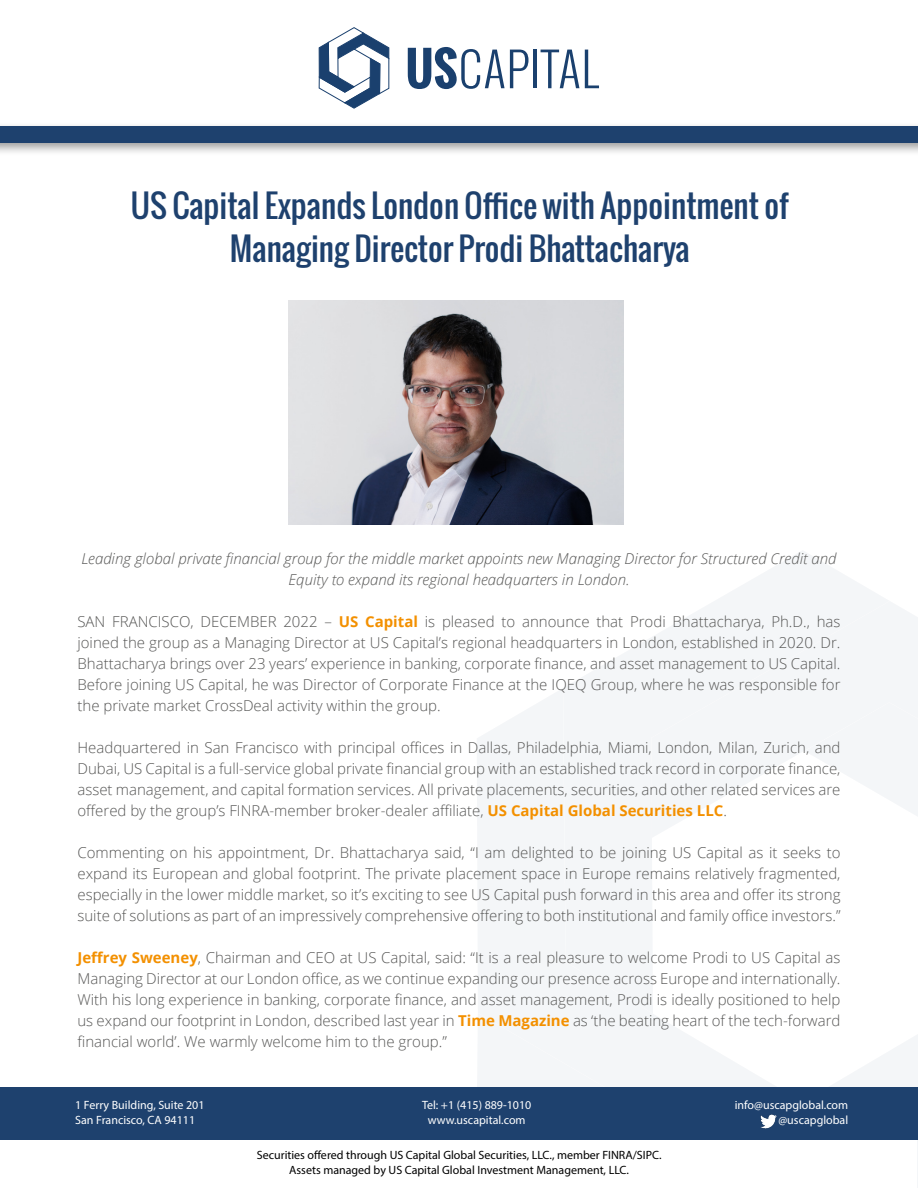
<style>
.page{position:relative;width:918px;height:1188px;background:#fff}
.page>*{position:absolute;margin:0;border:0;box-sizing:border-box;transform-origin:0 0}
.t1{font:31.5px/43.5px "Oswald";color:#1e416e;text-align:center}
.t2{font:300 15px/21px "Open Sans";color:#575756;text-align:justify}
.t3{font:italic 300 15px/21px "Open Sans";color:#575756;text-align:center}
.t4{font:12px/15.6px "Myriad Pro";color:#000;text-align:center}
.t5{font:12px/15px "Myriad Pro";color:#fff;text-align:center}
.s1{font-weight:700;color:#f39000}
</style>
<div class="page">
<div style="left:890px;top:602px;width:28px;height:100px;background:#f4f6f8"></div>
<div style="left:890px;top:702px;width:28px;height:114px;background:#f4f6f8"></div>
<svg style="left:565px;top:551px;width:325px;height:249px;fill:#f4f6f8"></svg>
<svg style="left:477px;top:688px;width:326px;height:399px;fill:#f4f6f8"></svg>
<svg style="left:716px;top:838px;width:202px;height:350px"></svg>
<div style="left:1px;top:1138px;width:916px;height:50px;background:#fff"></div>
<div style="left:0;top:121px;width:918px;height:35px;background:#000;opacity:.4"></div>
<div style="left:0;top:126px;width:918px;height:17px;background:#1e416e"></div>
<svg style="left:408px;top:47px;width:120px;height:42px"></svg>
<hr style="left:534px;top:50px;width:3px;height:38px;background:#1a406e">
<svg style="left:541px;top:50px;width:38px;height:38px"></svg>
<svg style="left:585px;top:50px;width:14px;height:38px"></svg>
<svg style="left:319px;top:27px;width:70px;height:81px"></svg>
<div style="left:0;top:1087px;width:918px;height:52px;background:#1e416e"></div>
<img style="left:760px;top:1114px;width:17px;height:15px">
<img style="left:288px;top:301px;width:335px;height:224px">
<h1 class="t1" style="left:131px;top:183px;width:659px">US Capital Expands London Office with Appointment of<br>Managing Director Prodi Bhattacharya</h1>
<p class="t3" style="left:81px;top:548px;width:757px">Leading global private financial group for the middle market appoints new Managing Director for Structured Credit and<br>Equity to expand its regional headquarters in London.</p>
<p class="t2" style="left:77px;top:611px;width:765px">SAN FRANCISCO, DECEMBER 2022 – <span class="s1">US Capital</span> is pleased to announce that Prodi Bhattacharya, Ph.D., has joined the group as a Managing Director at US Capital’s regional headquarters in London, established in 2020. Dr.<br>Bhattacharya brings over 23 years’ experience in banking, corporate finance, and asset management to US Capital.<br>Before joining US Capital, he was Director of Corporate Finance at the IQEQ Group, where he was responsible for the private market CrossDeal activity within the group.</p>
<p class="t2" style="left:77px;top:737px;width:765px">Headquartered in San Francisco with principal offices in Dallas, Philadelphia, Miami, London, Milan, Zurich, and Dubai, US Capital is a full-service global private financial group with an established track record in corporate finance, asset management, and capital formation services. All private placements, securities, and other related services are offered by the group’s FINRA-member broker-dealer affiliate, <span class="s1">US Capital Global Securities LLC</span>.</p>
<p class="t2" style="left:77px;top:842px;width:765px">Commenting on his appointment, Dr. Bhattacharya said, “I am delighted to be joining US Capital as it seeks to expand its European and global footprint. The private placement space in Europe remains relatively fragmented, especially in the lower middle market, so it’s exciting to see US Capital push forward in this area and offer its strong suite of solutions as part of an impressively comprehensive offering to both institutional and family office investors.”</p>
<p class="t2" style="left:77px;top:947px;width:765px"><span class="s1">Jeffrey Sweeney</span>, Chairman and CEO at US Capital, said: “It is a real pleasure to welcome Prodi to US Capital as Managing Director at our London office, as we continue expanding our presence across Europe and internationally.<br>With his long experience in banking, corporate finance, and asset management, Prodi is ideally positioned to help us expand our footprint in London, described last year in <span class="s1">Time Magazine</span> as ‘the beating heart of the tech-forward financial world’. We warmly welcome him to the group.”</p>
<p class="t5" style="left:75px;top:1097px;width:131px;text-align:left">1 Ferry Building, Suite 201<br>San Francisco, CA 94111</p>
<p class="t5" style="left:422px;top:1097px;width:111px">Tel: +1 (415) 889-1010 www.uscapital.com</p>
<p class="t5" style="left:735px;top:1097px;width:115px;text-align:right">info@uscapglobal.com @uscapglobal</p>
<p class="t4" style="left:257px;top:1147px;width:406px">Securities offered through US Capital Global Securities, LLC., member FINRA/SIPC.<br>Assets managed by US Capital Global Investment Management, LLC.</p>
</div>
